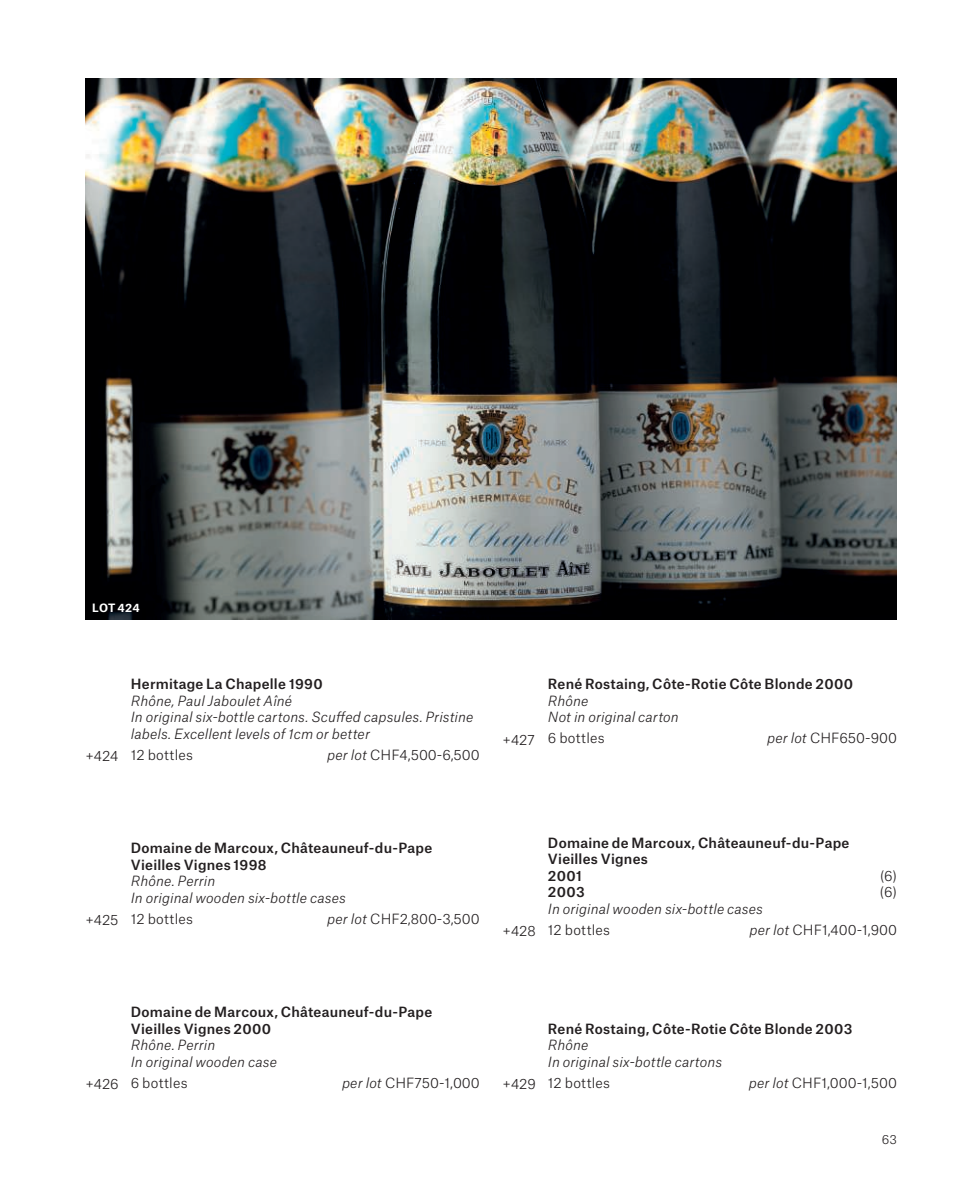
<style>
.page{position:relative;width:954px;height:1191px;background:#fff}
.page>*{position:absolute;margin:0;border:0;box-sizing:border-box;transform-origin:0 0}
.t1{font:italic 300 13.6px/16.4px "Atlas Grotesk";letter-spacing:.01em;color:#231f20}
.t2{font:500 13.6px/16.4px "Atlas Grotesk";letter-spacing:.02em;color:#231f20}
.t3{font:300 13.6px "Atlas Grotesk";color:#231f20}
.t4{font:300 12px "Atlas Grotesk";color:#231f20}
.t5{font:700 11px "Atlas Grotesk";letter-spacing:.015em;color:#fff}
.s1{font-style:italic}
</style>
<div class="page">
<img style="left:85px;top:79px;width:811px;height:540px">
<p class="t5" style="left:92px;top:602px;width:49px">LOT 424</p>
<p class="t2" style="left:131px;top:677px;width:193px">Hermitage La Chapelle 1990</p>
<p class="t1" style="left:131px;top:693px;width:344px">Rhône, Paul Jaboulet Aîné<br>In original six-bottle cartons. Scufed capsules. Pristine labels. Excellent levels of 1cm or better</p>
<p class="t3" style="left:85px;top:749px;width:109px">+424 12 bottles</p>
<p class="t3" style="left:327px;top:749px;width:154px"><span class="s1">per lot</span> CHF4,500-6,500</p>
<p class="t2" style="left:547px;top:677px;width:306px">René Rostaing, Côte-Rotie Côte Blonde 2000</p>
<p class="t1" style="left:547px;top:693px;width:132px">Rhône<br>Not in original carton</p>
<p class="t3" style="left:502px;top:732px;width:104px">+427 6 bottles</p>
<p class="t3" style="left:766px;top:732px;width:131px"><span class="s1">per lot</span> CHF650-900</p>
<p class="t2" style="left:131px;top:841px;width:303px">Domaine de Marcoux, Châteauneuf-du-Pape<br>Vieilles Vignes 1998</p>
<p class="t1" style="left:131px;top:874px;width:216px">Rhône. Perrin<br>In original wooden six-bottle cases</p>
<p class="t3" style="left:85px;top:913px;width:109px">+425 12 bottles</p>
<p class="t3" style="left:327px;top:913px;width:154px"><span class="s1">per lot</span> CHF2,800-3,500</p>
<p class="t2" style="left:547px;top:835px;width:303px">Domaine de Marcoux, Châteauneuf-du-Pape<br>Vieilles Vignes<br>2001</p>
<p class="t3" style="left:879px;top:870px;width:18px">(6)</p>
<p class="t2" style="left:547px;top:885px;width:38px">2003</p>
<p class="t3" style="left:879px;top:886px;width:18px">(6)</p>
<p class="t1" style="left:547px;top:901px;width:216px">In original wooden six-bottle cases</p>
<p class="t3" style="left:502px;top:924px;width:109px">+428 12 bottles</p>
<p class="t3" style="left:749px;top:924px;width:149px"><span class="s1">per lot</span> CHF1,400-1,900</p>
<p class="t2" style="left:131px;top:1005px;width:303px">Domaine de Marcoux, Châteauneuf-du-Pape<br>Vieilles Vignes 2000</p>
<p class="t1" style="left:131px;top:1037px;width:147px">Rhône. Perrin<br>In original wooden case</p>
<p class="t3" style="left:85px;top:1077px;width:104px">+426 6 bottles</p>
<p class="t3" style="left:342px;top:1077px;width:139px"><span class="s1">per lot</span> CHF750-1,000</p>
<p class="t2" style="left:547px;top:1021px;width:306px">René Rostaing, Côte-Rotie Côte Blonde 2003</p>
<p class="t1" style="left:547px;top:1037px;width:175px">Rhône<br>In original six-bottle cartons</p>
<p class="t3" style="left:502px;top:1077px;width:109px">+429 12 bottles</p>
<p class="t3" style="left:748px;top:1077px;width:149px"><span class="s1">per lot</span> CHF1,000-1,500</p>
<p class="t4" style="left:881px;top:1134px;width:16px">63</p>
</div>
